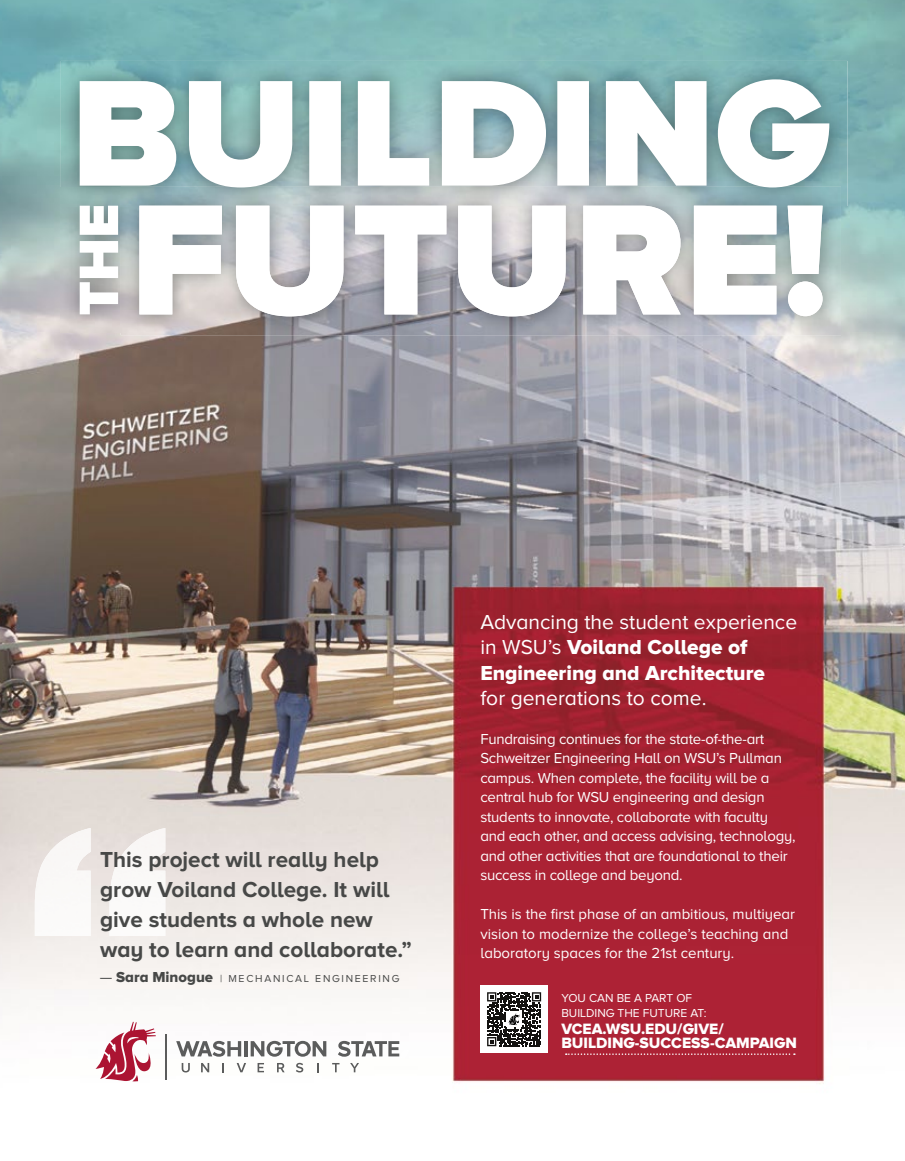
<style>
.page{position:relative;width:905px;height:1161px;background:#fff}
.page>*{position:absolute;margin:0;border:0;box-sizing:border-box;transform-origin:0 0}
.t1{font:700 22.5px/30px "Proxima Nova A";color:#474847}
.t2{font:21px "Proxima Nova A";color:#fff}
.t3{font:21px/25.5px "Proxima Nova A Extrabld";color:#fff}
.t4{font:15.6px/14px "Proxima Nova A Extrabld";color:#fff}
.t5{font:15px/19.5px "Proxima Nova A";letter-spacing:-.015em;color:#fff}
.t6{font:12px/15px "Proxima Nova A";color:#fff}
.t7{font:10.5px "Proxima Nova A";letter-spacing:.165em;color:#474847}
.s1{font-size:15px}
.s2{font-family:"Proxima Nova A Extrabld";font-size:15px}
.s3{font-family:"Proxima Nova A"}
</style>
<div class="page">
<img style="left:0;top:0;width:904px;height:1084px">
<img style="left:35px;top:828px;width:130px;height:108px">
<img style="left:121px;top:206px;width:720px;height:129px">
<svg style="left:139px;top:207px;width:683px;height:109px"></svg>
<img style="left:61px;top:61px;width:786px;height:145px">
<img style="left:139px;top:206px;width:683px;height:1px">
<svg style="left:80px;top:79px;width:749px;height:109px"></svg>
<img style="left:61px;top:187px;width:76px;height:146px">
<svg style="left:80px;top:206px;width:38px;height:108px"></svg>
<div style="left:480px;top:986px;width:68px;height:67px;background:#fff"></div>
<svg style="left:95px;top:1022px;width:61px;height:60px"></svg>
<svg style="left:182px;top:1063px;width:8px;height:10px"></svg>
<svg style="left:201px;top:1063px;width:8px;height:9px"></svg>
<svg style="left:222px;top:1063px;width:2px;height:9px"></svg>
<svg style="left:237px;top:1063px;width:9px;height:9px"></svg>
<svg style="left:257px;top:1063px;width:7px;height:9px"></svg>
<svg style="left:296px;top:1063px;width:7px;height:10px"></svg>
<svg style="left:332px;top:1063px;width:7px;height:9px"></svg>
<svg style="left:350px;top:1063px;width:9px;height:9px"></svg>
<svg style="left:277px;top:1063px;width:7px;height:9px"></svg>
<hr style="left:244px;top:1041px;width:3px;height:15px;background:#5b5c5c">
<svg style="left:338px;top:1041px;width:61px;height:16px"></svg>
<svg style="left:251px;top:1041px;width:75px;height:16px"></svg>
<svg style="left:176px;top:1041px;width:65px;height:16px"></svg>
<hr style="left:166px;top:1034px;width:1px;height:46px;background:#5b5c5c">
<svg style="left:487px;top:992px;width:54px;height:54px"></svg>
<svg style="left:565px;top:1053px;width:229px;height:2px"></svg>
<h1 class="t1" style="left:100px;top:844px;width:313px">This project will really help grow Voiland College. It will give students a whole new way to learn and collaborate.”</h1>
<p class="t7" style="left:100px;top:973px;width:301px"><span class="s1">—</span> <span class="s2">Sara Minogue</span> | MECHANICAL ENGINEERING</p>
<h2 class="t2" style="left:480px;top:610px;width:318px">Advancing the student experience</h2>
<h2 class="t3" style="left:480px;top:634px;width:286px"><span class="s3">in WSU’s</span> Voiland College of<br>Engineering and Architecture</h2>
<h2 class="t2" style="left:480px;top:686px;width:228px">for generations to come.</h2>
<p class="t5" style="left:480px;top:729px;width:317px">Fundraising continues for the state-of-the-art Schweitzer Engineering Hall on WSU’s Pullman campus. When complete, the facility will be a central hub for WSU engineering and design students to innovate, collaborate with faculty and each other, and access advising, technology, and other activities that are foundational to their success in college and beyond.</p>
<p class="t5" style="left:480px;top:904px;width:316px">This is the first phase of an ambitious, multiyear vision to modernize the college’s teaching and laboratory spaces for the 21st century.</p>
<p class="t6" style="left:561px;top:990px;width:147px">YOU CAN BE A PART OF<br>BUILDING THE FUTURE AT:</p>
<p class="t4" style="left:561px;top:1022px;width:237px">VCEA.WSU.EDU/GIVE/<br>BUILDING-SUCCESS-CAMPAIGN</p>
</div>
